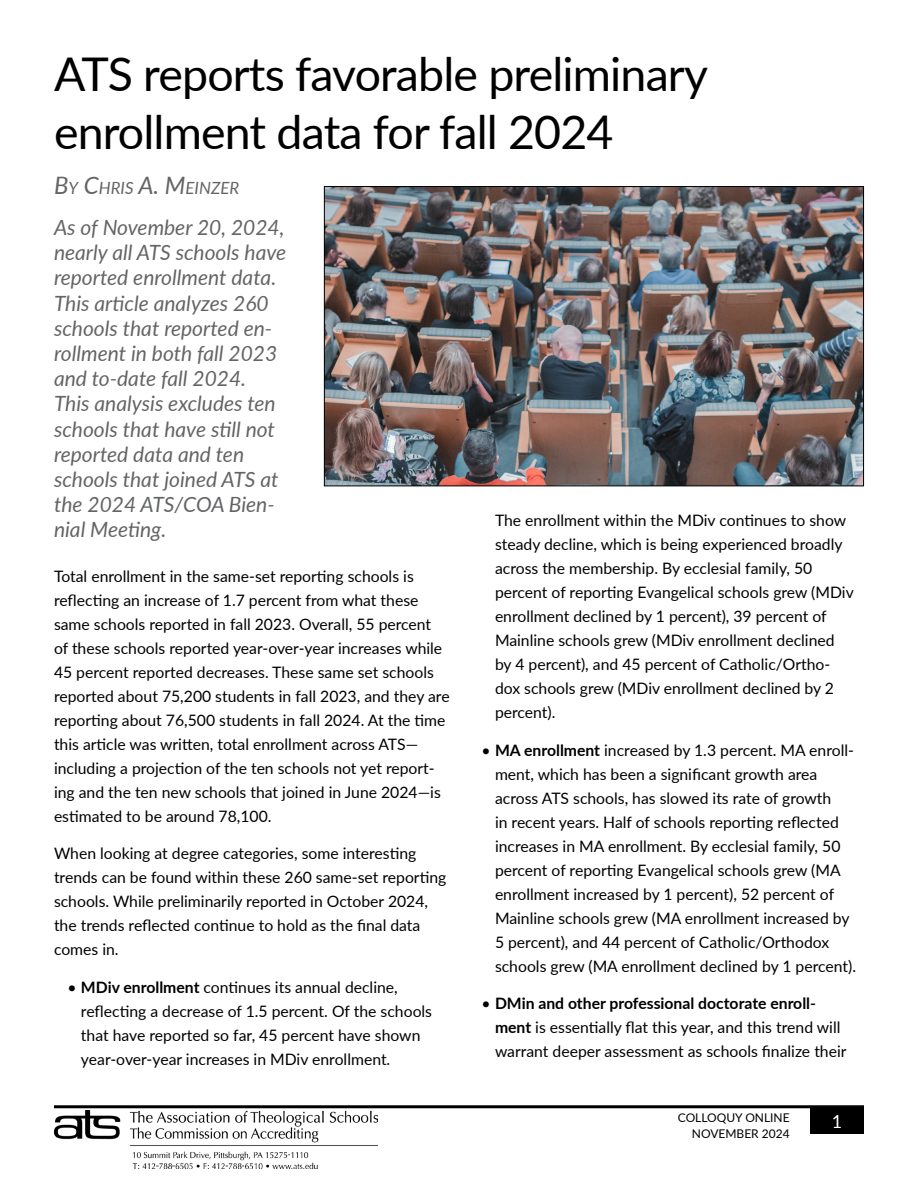
<style>
.page{position:relative;width:918px;height:1188px;background:#fff}
.page>*{position:absolute;margin:0;border:0;box-sizing:border-box;transform-origin:0 0}
.t1{font:46.5px/57.6px "Lato";letter-spacing:-.02em;color:#000}
.t2{font:italic 21px/25.2px "Lato";color:#636466}
.t3{font:18px "Lato";color:#fff}
.t4{font:italic 16.8px "Lato";color:#636466}
.t5{font:15.75px/24px "Lato";color:#000}
.t6{font:12px/16.5px "Lato";color:#000;text-align:right}
.s1{font-size:24px}
.s2{font-weight:700}
</style>
<div class="page">
<div style="left:810px;top:1107px;width:54px;height:27px;background:#000"></div>
<hr style="left:54px;top:1105px;width:810px;height:3px;background:#000">
<img style="left:54px;top:1110px;width:324px;height:59px">
<img style="left:326px;top:188px;width:536px;height:296px">
<div style="left:324px;top:186px;width:540px;height:300px;border:1px solid #000"></div>
<h1 class="t1" style="left:54px;top:44px;width:656px">ATS reports favorable preliminary enrollment data for fall 2024</h1>
<p class="t4" style="left:54px;top:176px;width:187px"><span class="s1">B</span>Y <span class="s1">C</span>HRIS <span class="s1">A. M</span>EINZER</p>
<p class="t2" style="left:54px;top:214px;width:234px">As of November 20, 2024, nearly all ATS schools have reported enrollment data.<br>This article analyzes 260 schools that reported en&shy;rollment in both fall 2023 and to-date fall 2024.<br>This analysis excludes ten schools that have still not reported data and ten schools that joined ATS at the 2024 ATS/COA Bien&shy;nial Meeting.</p>
<p class="t5" style="left:54px;top:563px;width:397px">Total enrollment in the same-set reporting schools is reflecting an increase of 1.7 percent from what these same schools reported in fall 2023. Overall, 55 percent<br>of these schools reported year-over-year increases while 45 percent reported decreases. These same set schools reported about 75,200 students in fall 2023, and they are reporting about 76,500 students in fall 2024. At the time this article was written, total enrollment across ATS— including a projection of the ten schools not yet report&shy;ing and the ten new schools that joined in June 2024—is estimated to be around 78,100.</p>
<p class="t5" style="left:54px;top:841px;width:394px">When looking at degree categories, some interesting trends can be found within these 260 same-set reporting schools. While preliminarily reported in October 2024, the trends reflected continue to hold as the final data comes in.</p>
<p class="t5" style="left:81px;top:974px;width:353px;text-indent:-13px">• <span class="s2">MDiv enrollment</span> continues its annual decline, reflecting a decrease of 1.5 percent. Of the schools that have reported so far, 45 percent have shown year-over-year increases in MDiv enrollment.</p>
<p class="t5" style="left:495px;top:508px;width:360px">The enrollment within the MDiv continues to show steady decline, which is being experienced broadly across the membership. By ecclesial family, 50 percent of reporting Evangelical schools grew (MDiv enrollment declined by 1 percent), 39 percent of Mainline schools grew (MDiv enrollment declined by 4 percent), and 45 percent of Catholic/Ortho&shy;dox schools grew (MDiv enrollment declined by 2 percent).</p>
<p class="t5" style="left:495px;top:738px;width:363px;text-indent:-13px">• <span class="s2">MA enrollment</span> increased by 1.3 percent. MA enroll&shy;ment, which has been a significant growth area across ATS schools, has slowed its rate of growth<br>in recent years. Half of schools reporting reflected increases in MA enrollment. By ecclesial family, 50 percent of reporting Evangelical schools grew (MA enrollment increased by 1 percent), 52 percent of Mainline schools grew (MA enrollment increased by 5 percent), and 44 percent of Catholic/Orthodox schools grew (MA enrollment declined by 1 percent).</p>
<p class="t5" style="left:495px;top:991px;width:353px;text-indent:-13px">• <span class="s2">DMin and other professional doctorate enroll&shy;ment</span> is essentially flat this year, and this trend will warrant deeper assessment as schools finalize their</p>
<p class="t6" style="left:678px;top:1108px;width:113px">COLLOQUY ONLINE<br>NOVEMBER 2024</p>
<p class="t3" style="left:832px;top:1108px;width:12px">1</p>
</div>
